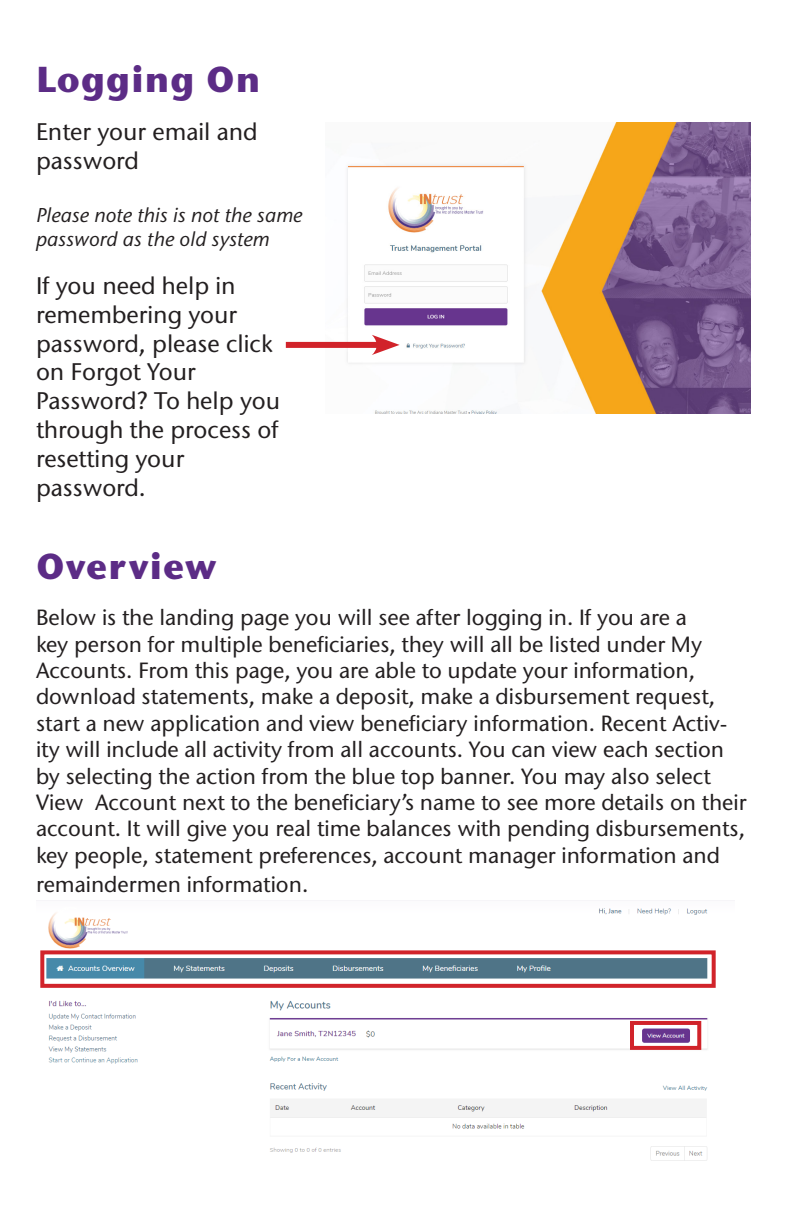
<style>
.page{position:relative;width:792px;height:1224px;background:#fff}
.page>*{position:absolute;margin:0;border:0;box-sizing:border-box;transform-origin:0 0}
.t1{font:700 36px "Stone Sans ITC Std";letter-spacing:.03em;color:#5c2c86}
.t2{font:500 24px/28.8px "Stone Sans ITC Std";color:#231f20}
.t3{font:500 22px/26.4px "Stone Sans ITC Std";color:#231f20}
.t4{font:italic 500 20px/24px "Stone Sans ITC Std";color:#231f20}
</style>
<div class="page">
<img style="left:325px;top:122px;width:425px;height:292px">
<div style="left:286px;top:342px;width:97px;height:6px;background:#d1232a"></div>
<svg style="left:372px;top:335px;width:28px;height:20px"></svg>
<img style="left:46px;top:908px;width:662px;height:253px">
<div style="left:40px;top:950px;width:676px;height:38px;border:4px solid #d1232a"></div>
<div style="left:630px;top:1021px;width:71px;height:29px;border:4px solid #d1232a"></div>
<p class="t1" style="left:36px;top:56px;width:226px">Logging On</p>
<p class="t2" style="left:36px;top:117px;width:223px">Enter your email and</p>
<p class="t2" style="left:36px;top:146px;width:104px">password</p>
<p class="t4" style="left:36px;top:203px;width:268px">Please note this is not the same password as the old system</p>
<p class="t2" style="left:36px;top:271px;width:201px">If you need help in</p>
<p class="t2" style="left:36px;top:300px;width:238px">remembering your password, please click on Forgot Your</p>
<p class="t2" style="left:36px;top:386px;width:246px;text-align:justify">Password? To help you through the process of resetting your</p>
<p class="t2" style="left:36px;top:473px;width:111px">password.</p>
<p class="t1" style="left:36px;top:543px;width:182px">Overview</p>
<p class="t3" style="left:36px;top:604px;width:712px">Below is the landing page you will see after logging in. If you are a<br>key person for multiple beneficiaries, they will all be listed under My Accounts. From this page, you are able to update your information, download statements, make a deposit, make a disbursement request, start a new application and view beneficiary information. Recent Activ&shy;ity will include all activity from all accounts. You can view each section by selecting the action from the blue top banner. You may also select View Account next to the beneficiary’s name to see more details on their account. It will give you real time balances with pending disbursements, key people, statement preferences, account manager information and</p>
<p class="t3" style="left:36px;top:871px;width:274px">remaindermen information.</p>
</div>
